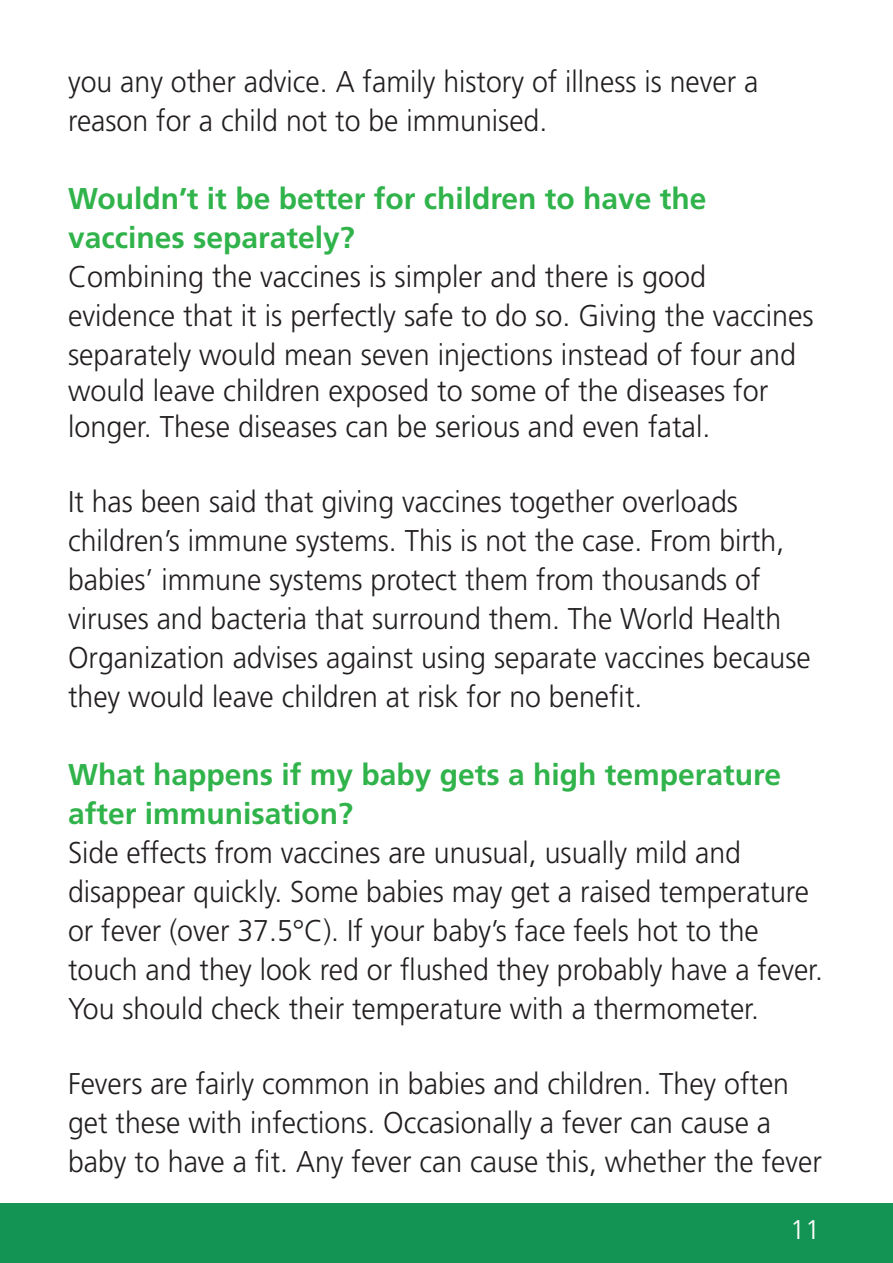
<style>
.page{position:relative;width:893px;height:1263px;background:#fff}
.page>*{position:absolute;margin:0;border:0;box-sizing:border-box;transform-origin:0 0}
.t1{font:300 30px/39px "Frutiger";color:#231f20;scale:.95 1}
.t2{font:300 30px/39px "Frutiger";color:#231f20;scale:.96 1}
.t3{font:700 30px/39px "Frutiger";color:#30b34a}
.t4{font:300 27px "Frutiger";color:#fff}
</style>
<div class="page">
<div style="left:0;top:1204px;width:893px;height:59px;background:#149454"></div>
<p class="t1" style="left:68px;top:62px;width:728px">you any other advice. A family history of illness is never a reason for a child not to be immunised.</p>
<p class="t3" style="left:68px;top:178px;width:640px">Wouldn’t it be better for children to have the vaccines separately?</p>
<p class="t2" style="left:68px;top:257px;width:778px">Combining the vaccines is simpler and there is good evidence that it is perfectly safe to do so. Giving the vaccines separately would mean seven injections instead of four and</p>
<p class="t2" style="left:68px;top:372px;width:731px;line-height:36px">would leave children exposed to some of the diseases for longer. These diseases can be serious and even fatal.</p>
<p class="t1" style="left:68px;top:482px;width:783px">It has been said that giving vaccines together overloads children’s immune systems. This is not the case. From birth, babies’ immune systems protect them from thousands of viruses and bacteria that surround them. The World Health Organization advises against using separate vaccines because they would leave children at risk for no benefit.</p>
<p class="t3" style="left:68px;top:754px;width:714px">What happens if my baby gets a high temperature after immunisation?</p>
<p class="t1" style="left:68px;top:833px;width:796px">Side effects from vaccines are unusual, usually mild and disappear quickly. Some babies may get a raised temperature or fever (over 37.5°C). If your baby’s face feels hot to the touch and they look red or flushed they probably have a fever.<br>You should check their temperature with a thermometer.</p>
<p class="t1" style="left:68px;top:1064px;width:795px">Fevers are fairly common in babies and children. They often get these with infections. Occasionally a fever can cause a baby to have a fit. Any fever can cause this, whether the fever</p>
<p class="t4" style="left:790px;top:1215px;width:32px">11</p>
</div>
